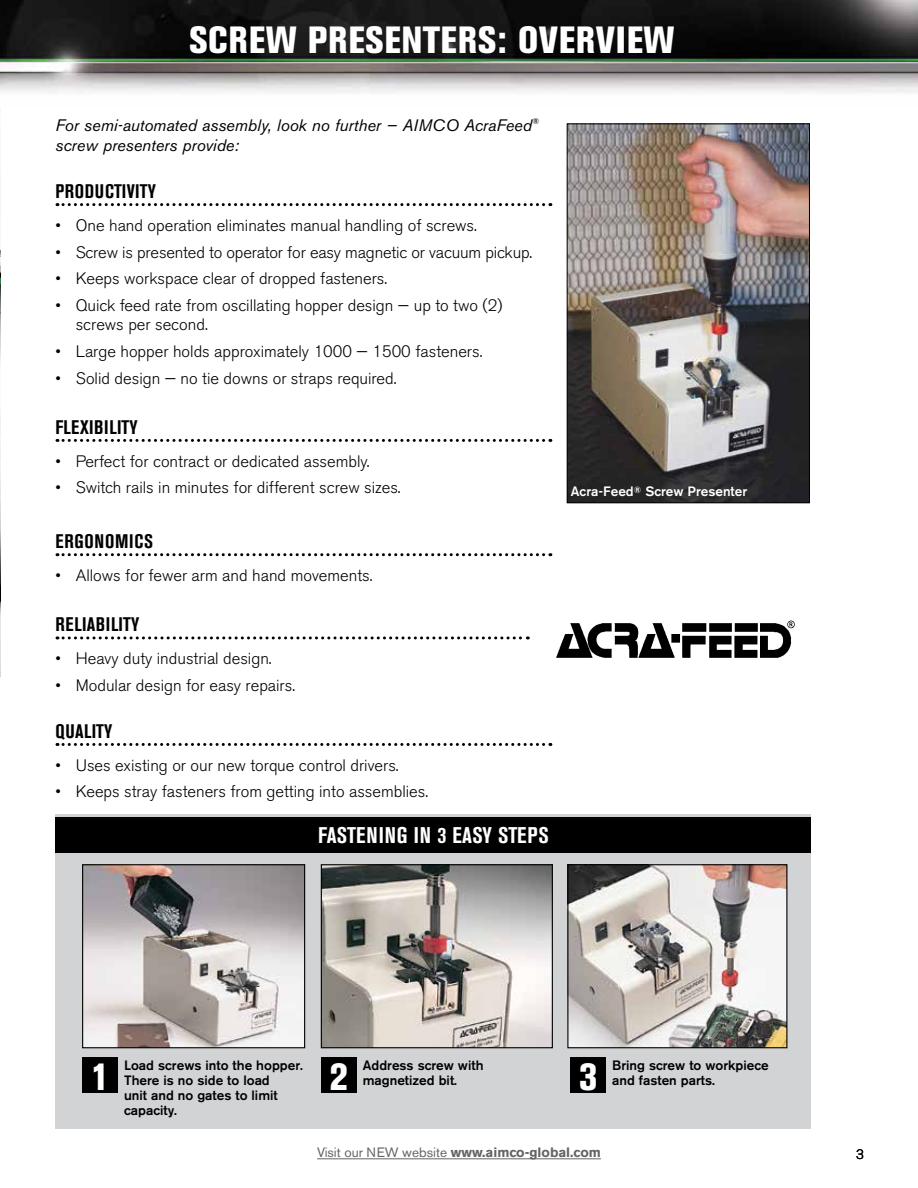
<style>
.page{position:relative;width:918px;height:1188px;background:#fff}
.page>*{position:absolute;margin:0;border:0;box-sizing:border-box;transform-origin:0 0}
.t1{font:800 condensed 37.5px "Akzidenz Grotesk BE";letter-spacing:.02em;color:#fff}
.t2{font:700 condensed 22.5px "Akzidenz Grotesk BE";letter-spacing:.02em;color:#fff}
.t3{font:700 condensed 19.5px "Akzidenz Grotesk BE";letter-spacing:.02em;color:#000101}
.t4{font:300 16.5px/19.8px "Akzidenz Grotesk BE";color:#000}
.t5{font:italic 16.5px/19.8px "Akzidenz Grotesk BE";color:#000}
.t6{font:500 13.5px/15px "Akzidenz Grotesk BE";color:#000}
.t7{font:700 13.5px "Akzidenz Grotesk BE";color:#636466}
.t8{font:500 13.5px "Akzidenz Grotesk BE";color:#fff}
.t9{font:300 13.5px "Akzidenz Grotesk BE";color:#000}
.s1{font-weight:400}
</style>
<div class="page">
<img style="left:0;top:70px;width:1px;height:607px">
<hr style="left:317px;top:1158px;width:284px;height:1px;background:#636466">
<img style="left:0;top:0;width:918px;height:108px">
<div style="left:56px;top:814px;width:755px;height:316px;background:#d1d3d4"></div>
<svg style="left:57px;top:203px;width:494px;height:3px"></svg>
<svg style="left:57px;top:439px;width:494px;height:3px"></svg>
<svg style="left:57px;top:553px;width:494px;height:3px"></svg>
<svg style="left:57px;top:636px;width:471px;height:3px"></svg>
<svg style="left:57px;top:743px;width:494px;height:3px"></svg>
<img style="left:569px;top:125px;width:239px;height:376px">
<div style="left:567px;top:123px;width:243px;height:380px;border:1px solid #000"></div>
<img style="left:84px;top:866px;width:219px;height:180px">
<div style="left:82px;top:864px;width:223px;height:184px;border:1px solid #000"></div>
<div style="left:56px;top:817px;width:755px;height:36px;background:#000"></div>
<div style="left:82px;top:1058px;width:36px;height:36px;background:#000"></div>
<img style="left:323px;top:866px;width:228px;height:180px">
<div style="left:321px;top:864px;width:232px;height:184px;border:1px solid #000"></div>
<div style="left:321px;top:1058px;width:36px;height:36px;background:#000"></div>
<img style="left:569px;top:866px;width:216px;height:180px">
<div style="left:567px;top:864px;width:220px;height:184px;border:1px solid #000"></div>
<div style="left:570px;top:1058px;width:36px;height:36px;background:#000"></div>
<img style="left:556px;top:620px;width:239px;height:38px">
<h1 class="t1" style="left:190px;top:18px;width:486px">SCREW PRESENTERS: OVERVIEW</h1>
<p class="t5" style="left:55px;top:116px;width:485px">For semi-automated assembly, look no further — AIMCO AcraFeed<sup>® </sup>screw presenters provide:</p>
<p class="t3" style="left:56px;top:180px;width:102px">PRODUCTIVITY</p>
<p class="t4" style="left:56px;top:216px;width:423px">• One hand operation eliminates manual handling of screws.</p>
<p class="t4" style="left:56px;top:242px;width:478px">• Screw is presented to operator for easy magnetic or vacuum pickup.</p>
<p class="t4" style="left:56px;top:269px;width:333px">• Keeps workspace clear of dropped fasteners.</p>
<p class="t4" style="left:76px;top:295px;width:428px;text-indent:-20px">• Quick feed rate from oscillating hopper design — up to two (2) screws per second.</p>
<p class="t4" style="left:56px;top:342px;width:428px">• Large hopper holds approximately 1000 — 1500 fasteners.</p>
<p class="t4" style="left:56px;top:368px;width:343px">• Solid design — no tie downs or straps required.</p>
<p class="t3" style="left:56px;top:416px;width:84px">FLEXIBILITY</p>
<p class="t4" style="left:56px;top:452px;width:315px">• Perfect for contract or dedicated assembly.</p>
<p class="t4" style="left:56px;top:478px;width:347px">• Switch rails in minutes for different screw sizes.</p>
<p class="t3" style="left:56px;top:530px;width:99px">ERGONOMICS</p>
<p class="t4" style="left:56px;top:566px;width:319px">• Allows for fewer arm and hand movements.</p>
<p class="t3" style="left:56px;top:613px;width:85px">RELIABILITY</p>
<p class="t4" style="left:56px;top:649px;width:218px">• Heavy duty industrial design.</p>
<p class="t4" style="left:56px;top:676px;width:241px">• Modular design for easy repairs.</p>
<p class="t3" style="left:56px;top:720px;width:58px">QUALITY</p>
<p class="t4" style="left:56px;top:756px;width:345px">• Uses existing or our new torque control drivers.</p>
<p class="t4" style="left:56px;top:782px;width:374px">• Keeps stray fasteners from getting into assemblies.</p>
<h2 class="t2" style="left:318px;top:823px;width:232px">FASTENING IN 3 EASY STEPS</h2>
<p class="t8" style="left:571px;top:483px;width:178px">Acra-Feed<sup>®</sup> Screw Presenter</p>
<p class="t6" style="left:124px;top:1057px;width:180px">Load screws into the hopper.<br>There is no side to load<br>unit and no gates to limit capacity.</p>
<h1 class="t1" style="left:91px;top:1055px;width:20px">1</h1>
<p class="t6" style="left:363px;top:1057px;width:122px">Address screw with</p>
<h1 class="t1" style="left:329px;top:1055px;width:20px">2</h1>
<p class="t6" style="left:363px;top:1072px;width:96px">magnetized bit.</p>
<h1 class="t1" style="left:579px;top:1055px;width:20px">3</h1>
<p class="t6" style="left:612px;top:1057px;width:158px">Bring screw to workpiece</p>
<p class="t6" style="left:612px;top:1072px;width:104px">and fasten parts.</p>
<p class="t7" style="left:317px;top:1145px;width:285px"><span class="s1">Visit our NEW website</span> www.aimco-global.com</p>
<p class="t9" style="left:856px;top:1147px;width:9px">3</p>
</div>
